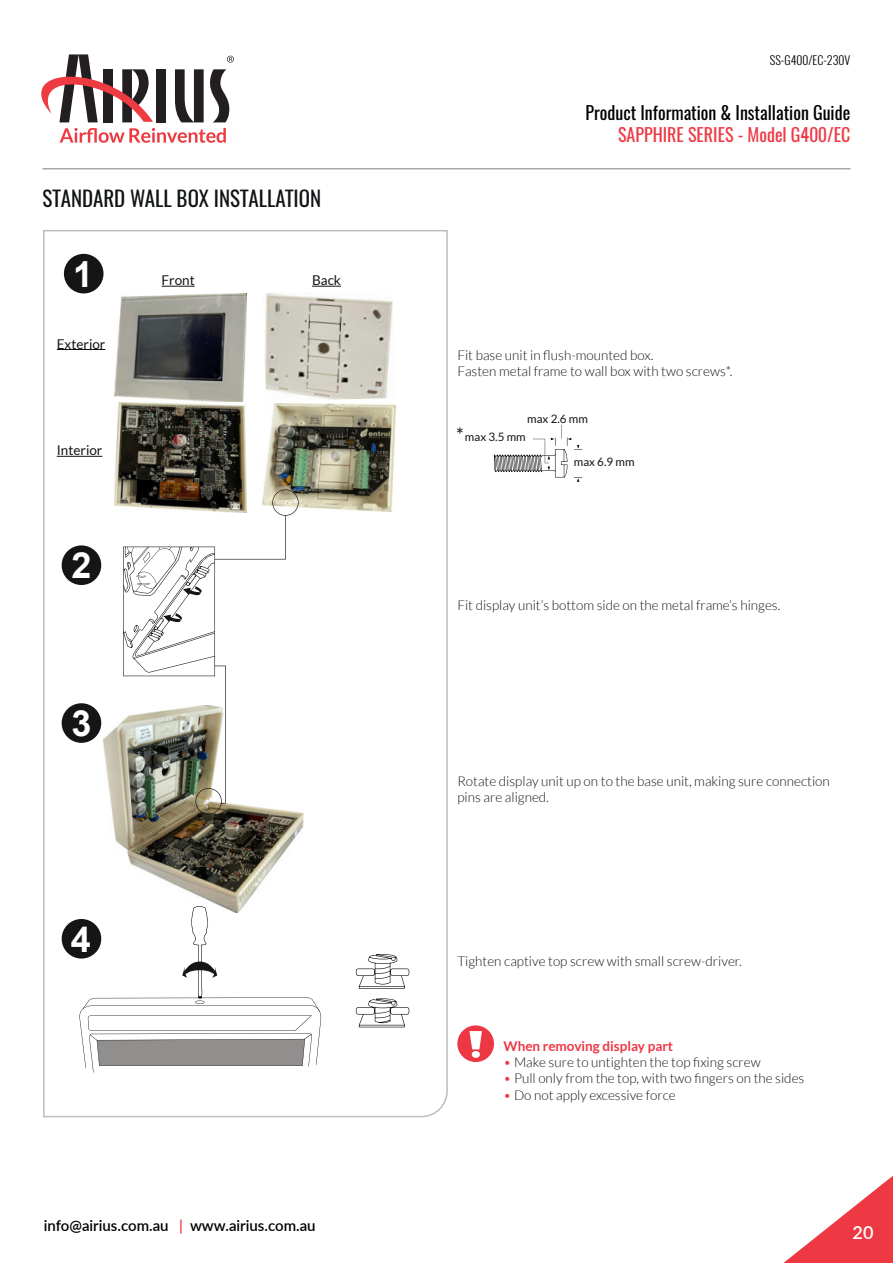
<style>
.page{position:relative;width:893px;height:1263px;background:#fff}
.page>*{position:absolute;margin:0;border:0;box-sizing:border-box;transform-origin:0 0}
.t1{font:700 36px "Arial";color:#fff}
.t2{font:21px "Oswald";color:#111416}
.t3{font:19.2px "Lato";color:#111416}
.t4{font:18px "Oswald";color:#000001}
.t5{font:18px "Oswald";color:#ee3944}
.t6{font:600 18px "Lato";color:#fff}
.t7{font:600 15px "Lato";color:#000001}
.t8{font:300 13.5px/16.2px "Lato";color:#111416}
.t9{font:13.5px "Lato";color:#111416}
.t10{font:300 12px "Oswald";color:#000001}
.t11{font:11.55px "Lato";color:#111416}
.s1{color:#ee3944}
.s2{font-weight:700;color:#ed3844}
.s3{color:#ed3844}
</style>
<div class="page">
<svg style="left:783px;top:1176px;width:110px;height:87px"></svg>
<hr style="left:43px;top:168px;width:807px;height:1px;background:#7c7f81">
<div style="left:156px;top:69px;width:10px;height:53px;background:#231f20"></div>
<svg style="left:41px;top:54px;width:112px;height:68px"></svg>
<svg style="left:175px;top:69px;width:55px;height:53px"></svg>
<svg style="left:227px;top:56px;width:7px;height:7px"></svg>
<svg style="left:60px;top:128px;width:166px;height:15px"></svg>
<svg style="left:43px;top:230px;width:405px;height:887px"></svg>
<div style="left:62px;top:919px;width:39px;height:39px;background:#161515;border-radius:50%"></div>
<div style="left:62px;top:703px;width:39px;height:40px;background:#161515;border-radius:50%"></div>
<svg style="left:79px;top:906px;width:242px;height:166px"></svg>
<svg style="left:356px;top:954px;width:53px;height:73px"></svg>
<div style="left:62px;top:545px;width:39px;height:40px;background:#161515;border-radius:50%"></div>
<svg style="left:123px;top:489px;width:176px;height:325px"></svg>
<svg style="left:494px;top:425px;width:88px;height:57px"></svg>
<div style="left:457px;top:1025px;width:37px;height:37px;background:#ed3844;border-radius:50%"></div>
<svg style="left:469px;top:1031px;width:13px;height:27px"></svg>
<h2 class="t2" style="left:43px;top:190px;width:280px">STANDARD WALL BOX INSTALLATION</h2>
<h1 class="t1" style="left:73px;top:253px;width:22px">1</h1>
<p class="t9" style="left:57px;top:337px;width:50px">Exterior</p>
<p class="t9" style="left:57px;top:444px;width:47px">Interior</p>
<h1 class="t1" style="left:71px;top:545px;width:22px">2</h1>
<h1 class="t1" style="left:71px;top:702px;width:22px">3</h1>
<p class="t9" style="left:162px;top:274px;width:35px">Front</p>
<h1 class="t1" style="left:71px;top:918px;width:22px">4</h1>
<p class="t9" style="left:312px;top:274px;width:30px">Back</p>
<p class="t7" style="left:44px;top:1219px;width:273px">info@airius.com.au <span class="s1">|</span> www.airius.com.au</p>
<p class="t10" style="left:770px;top:54px;width:82px">SS-G400/EC-230V</p>
<h3 class="t4" style="left:585px;top:106px;width:266px">Product Information &amp; Installation Guide</h3>
<h3 class="t5" style="left:618px;top:127px;width:234px">SAPPHIRE SERIES - Model G400/EC</h3>
<p class="t8" style="left:457px;top:348px;width:276px">Fit base unit in flush-mounted box.<br>Fasten metal frame to wall box with two screws*.</p>
<p class="t11" style="left:527px;top:414px;width:62px">max 2.6 mm</p>
<h3 class="t3" style="left:456px;top:427px;width:9px">*</h3>
<p class="t11" style="left:465px;top:432px;width:62px">max 3.5 mm</p>
<p class="t11" style="left:574px;top:457px;width:62px">max 6.9 mm</p>
<p class="t8" style="left:457px;top:597px;width:324px">Fit display unit’s bottom side on the metal frame’s hinges.</p>
<p class="t8" style="left:457px;top:774px;width:374px">Rotate display unit up on to the base unit, making sure connection pins are aligned.</p>
<p class="t8" style="left:457px;top:954px;width:286px">Tighten captive top screw with small screw-driver.</p>
<p class="t8" style="left:504px;top:1039px;width:302px"><span class="s2">When removing display part<br></span><span class="s3">ï</span> Make sure to untighten the top fixing screw<br><span class="s3">ï</span> Pull only from the top, with two fingers on the sides <span class="s3">ï</span> Do not apply excessive force</p>
<h3 class="t6" style="left:853px;top:1225px;width:22px">20</h3>
</div>
